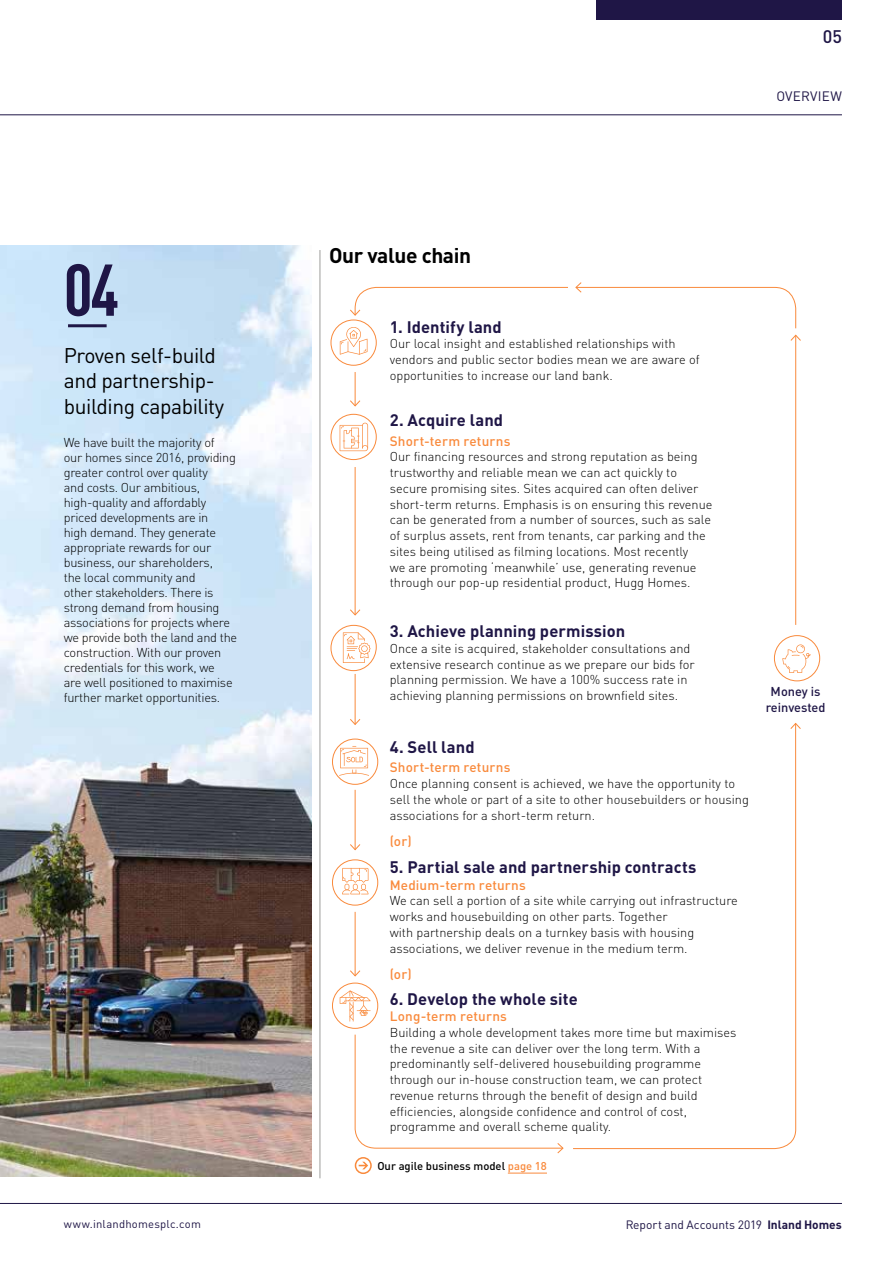
<style>
.page{position:relative;width:893px;height:1263px;background:#fff}
.page>*{position:absolute;margin:0;border:0;box-sizing:border-box;transform-origin:0 0}
.t1{font:700 condensed 72px "DINOT";color:#1f1646}
.t2{font:21px/25.5px "DINOT";letter-spacing:-.02em;color:#000}
.t3{font:700 21px "DINOT";letter-spacing:-.02em;color:#000}
.t4{font:500 18px "DINOT";color:#1f1646}
.t5{font:700 16.5px "DINOT";letter-spacing:.005em;color:#1f1646}
.t6{font:500 13.5px "DINOT";letter-spacing:.01em;color:#f98a3c}
.t7{font:13.5px "DINOT";letter-spacing:.02em;color:#1f1646}
.t8{font:300 12.75px/15.8px "DINOT";color:#000}
.t9{font:300 12.75px/15px "DINOT";letter-spacing:-.02em;color:#000}
.t10{font:500 12.75px/15.8px "DINOT";color:#1f1646;text-align:center}
.t11{font:12px "DINOT";letter-spacing:-.005em;color:#1f1646}
.t12{font:500 11.25px "DINOT";color:#000}
.t13{font:11.25px "DINOT";letter-spacing:.02em;color:#1f1646}
.s1{color:#f98a3c}
.s2{font-weight:700}
</style>
<div class="page">
<img style="left:0;top:246px;width:311px;height:931px">
<hr style="left:68px;top:324px;width:39px;height:3px;background:#1f1646">
<hr style="left:355px;top:467px;width:1px;height:148px;background:#f98a3c">
<svg style="left:350px;top:609px;width:11px;height:7px"></svg>
<svg style="left:340px;top:327px;width:27px;height:28px"></svg>
<div style="left:331px;top:320px;width:46px;height:46px;border:1px solid #f98a3c;border-radius:50%"></div>
<svg style="left:331px;top:625px;width:45px;height:46px"></svg>
<svg style="left:343px;top:632px;width:28px;height:31px"></svg>
<div style="left:331px;top:625px;width:46px;height:46px;border:1px solid #f98a3c;border-radius:50%"></div>
<svg style="left:331px;top:414px;width:45px;height:46px"></svg>
<svg style="left:340px;top:423px;width:28px;height:28px"></svg>
<div style="left:331px;top:414px;width:46px;height:46px;border:1px solid #f98a3c;border-radius:50%"></div>
<svg style="left:339px;top:746px;width:30px;height:30px"></svg>
<div style="left:332px;top:739px;width:46px;height:46px;border:1px solid #f98a3c;border-radius:50%"></div>
<svg style="left:332px;top:983px;width:46px;height:45px"></svg>
<svg style="left:340px;top:990px;width:31px;height:31px"></svg>
<div style="left:332px;top:983px;width:46px;height:46px;border:1px solid #f98a3c;border-radius:50%"></div>
<svg style="left:332px;top:860px;width:46px;height:45px"></svg>
<svg style="left:342px;top:868px;width:26px;height:26px"></svg>
<div style="left:332px;top:859px;width:46px;height:46px;border:1px solid #f98a3c;border-radius:50%"></div>
<svg style="left:782px;top:644px;width:29px;height:29px"></svg>
<div style="left:774px;top:635px;width:46px;height:46px;border:1px solid #f98a3c;border-radius:50%"></div>
<hr style="left:355px;top:372px;width:1px;height:34px;background:#f98a3c">
<svg style="left:350px;top:400px;width:11px;height:7px"></svg>
<hr style="left:355px;top:674px;width:1px;height:50px;background:#f98a3c">
<svg style="left:350px;top:718px;width:11px;height:7px"></svg>
<hr style="left:355px;top:790px;width:1px;height:60px;background:#f98a3c">
<svg style="left:350px;top:843px;width:11px;height:8px"></svg>
<hr style="left:355px;top:912px;width:1px;height:64px;background:#f98a3c">
<svg style="left:350px;top:969px;width:11px;height:8px"></svg>
<svg style="left:354px;top:1034px;width:210px;height:120px"></svg>
<svg style="left:573px;top:730px;width:223px;height:419px"></svg>
<svg style="left:790px;top:722px;width:11px;height:8px"></svg>
<hr style="left:795px;top:335px;width:1px;height:290px;background:#f98a3c">
<svg style="left:575px;top:282px;width:226px;height:59px"></svg>
<svg style="left:350px;top:287px;width:218px;height:29px"></svg>
<hr style="left:320px;top:250px;width:1px;height:928px;background:#9d9d9c">
<hr style="left:508px;top:1173px;width:39px;height:1px;background:#f98a3c">
<svg style="left:359px;top:1162px;width:9px;height:7px"></svg>
<div style="left:355px;top:1157px;width:17px;height:17px;border:2px solid #f98a3c;border-radius:50%"></div>
<hr style="left:0;top:115px;width:842px;height:1px;background:#1f1646">
<hr style="left:0;top:1203px;width:842px;height:1px;background:#1f1646">
<div style="left:597px;top:0;width:245px;height:20px;background:#1f1646"></div>
<h3 class="t4" style="left:823px;top:25px;width:21px">05</h3>
<h1 class="t1" style="left:64px;top:246px;width:57px">04</h1>
<h2 class="t2" style="left:64px;top:342px;width:162px">Proven self-build and partnership&shy;building capability</h2>
<p class="t9" style="left:64px;top:435px;width:175px">We have built the majority of<br>our homes since 2016, providing greater control over quality<br>and costs. Our ambitious, high-quality and affordably priced developments are in<br>high demand. They generate appropriate rewards for our business, our shareholders,<br>the local community and<br>other stakeholders. There is strong demand from housing associations for projects where we provide both the land and the construction. With our proven credentials for this work, we<br>are well positioned to maximise further market opportunities.</p>
<p class="t7" style="left:776px;top:87px;width:67px">OVERVIEW</p>
<h2 class="t3" style="left:329px;top:241px;width:143px">Our value chain</h2>
<p class="t5" style="left:390px;top:316px;width:113px">1. Identify land</p>
<p class="t8" style="left:390px;top:336px;width:311px">Our local insight and established relationships with vendors and public sector bodies mean we are aware of opportunities to increase our land bank.</p>
<p class="t5" style="left:390px;top:409px;width:115px">2. Acquire land</p>
<p class="t6" style="left:390px;top:432px;width:122px">Short-term returns</p>
<p class="t8" style="left:390px;top:449px;width:324px">Our financing resources and strong reputation as being trustworthy and reliable mean we can act quickly to secure promising sites. Sites acquired can often deliver short-term returns. Emphasis is on ensuring this revenue can be generated from a number of sources, such as sale of surplus assets, rent from tenants, car parking and the sites being utilised as filming locations. Most recently<br>we are promoting ‘meanwhile’ use, generating revenue through our pop-up residential product, Hugg Homes.</p>
<p class="t5" style="left:390px;top:620px;width:237px">3. Achieve planning permission</p>
<p class="t8" style="left:390px;top:640px;width:307px">Once a site is acquired, stakeholder consultations and extensive research continue as we prepare our bids for planning permission. We have a 100% success rate in achieving planning permissions on brownfield sites.</p>
<p class="t5" style="left:390px;top:736px;width:86px">4. Sell land</p>
<p class="t6" style="left:390px;top:759px;width:122px">Short-term returns</p>
<p class="t8" style="left:390px;top:776px;width:361px">Once planning consent is achieved, we have the opportunity to sell the whole or part of a site to other housebuilders or housing associations for a short-term return.</p>
<p class="t6" style="left:390px;top:833px;width:23px">(or)</p>
<p class="t5" style="left:390px;top:856px;width:308px">5. Partial sale and partnership contracts</p>
<p class="t6" style="left:390px;top:876px;width:138px">Medium-term returns</p>
<p class="t8" style="left:390px;top:893px;width:350px">We can sell a portion of a site while carrying out infrastructure works and housebuilding on other parts. Together<br>with partnership deals on a turnkey basis with housing associations, we deliver revenue in the medium term.</p>
<p class="t5" style="left:390px;top:988px;width:189px">6. Develop the whole site</p>
<p class="t6" style="left:390px;top:1007px;width:119px">Long-term returns</p>
<p class="t8" style="left:390px;top:1024px;width:348px">Building a whole development takes more time but maximises the revenue a site can deliver over the long term. With a predominantly self-delivered housebuilding programme through our in-house construction team, we can protect revenue returns through the benefit of design and build efficiencies, alongside confidence and control of cost, programme and overall scheme quality.</p>
<p class="t6" style="left:390px;top:966px;width:23px">(or)</p>
<p class="t12" style="left:377px;top:1158px;width:171px">Our agile business model <span class="s1">page 18</span></p>
<p class="t10" style="left:766px;top:683px;width:61px">Money is reinvested</p>
<p class="t13" style="left:64px;top:1217px;width:139px">www.inlandhomesplc.com</p>
<p class="t11" style="left:626px;top:1217px;width:218px">Report and Accounts 2019 <span class="s2">Inland Homes</span></p>
</div>
